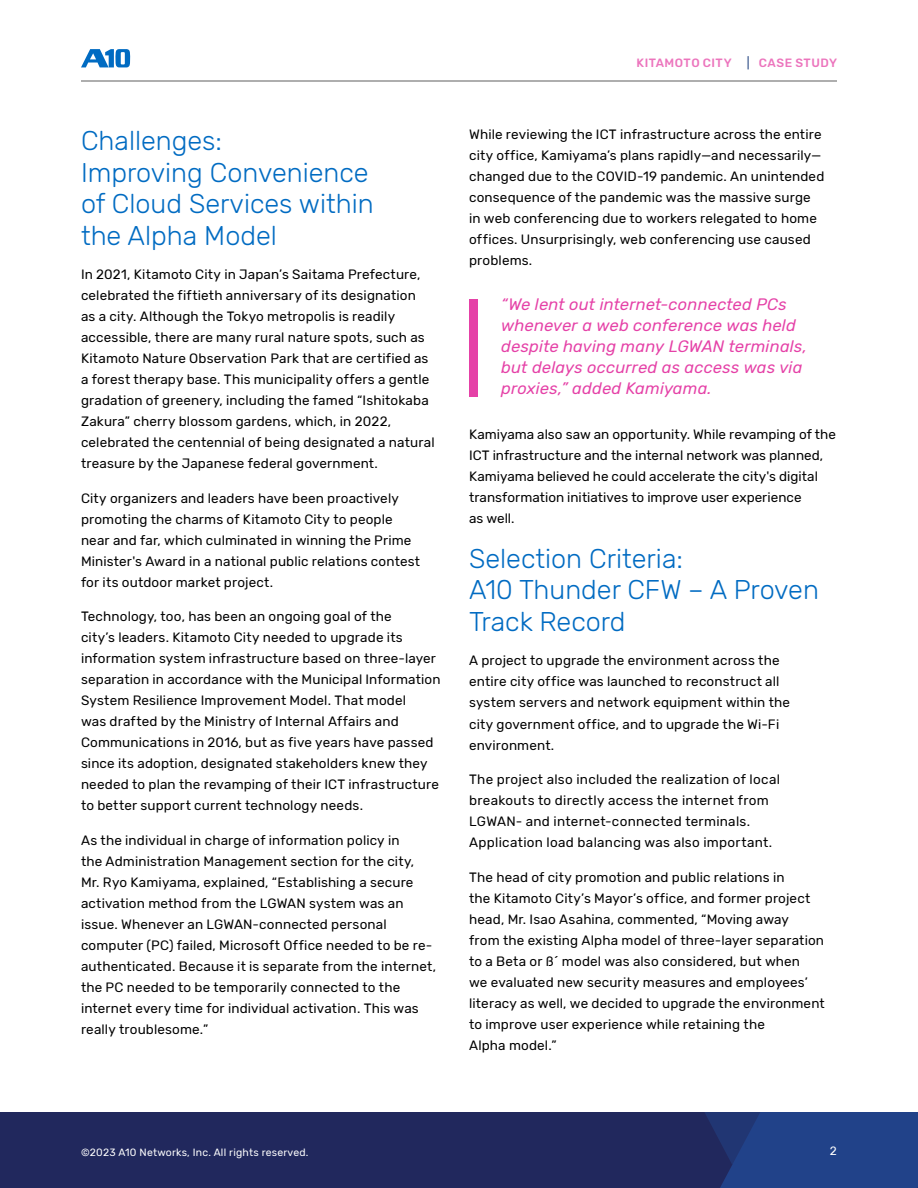
<style>
.page{position:relative;width:918px;height:1188px;background:#fff}
.page>*{position:absolute;margin:0;border:0;box-sizing:border-box;transform-origin:0 0}
.t1{font:300 27px/31.5px "Rubik";color:#006bc2}
.t2{font:italic 16.5px/21px "Rubik";letter-spacing:.01em;color:#e541a7}
.t3{font:13.5px/21px "Rubik";letter-spacing:.01em;color:#000}
.t4{font:500 12px "Rubik";letter-spacing:.04em;color:#ec75bd}
.t5{font:12px "Rubik";color:#fff}
.t6{font:10.5px "Rubik";letter-spacing:.02em;color:#fff}
.s1{color:#506a9a}
</style>
<div class="page">
<hr style="left:81px;top:81px;width:756px;height:1px;background:#5f5f5f">
<svg style="left:81px;top:49px;width:49px;height:18px"></svg>
<div style="left:0;top:1112px;width:918px;height:76px;background:#21285d"></div>
<svg style="left:705px;top:1112px;width:213px;height:76px;background:#213e83"></svg>
<div style="left:469px;top:299px;width:9px;height:98px;background:#e541a7"></div>
<h1 class="t1" style="left:81px;top:126px;width:294px">Challenges:<br>Improving Convenience of Cloud Services within the Alpha Model</h1>
<p class="t3" style="left:81px;top:264px;width:355px">In 2021, Kitamoto City in Japan’s Saitama Prefecture, celebrated the fiftieth anniversary of its designation<br>as a city. Although the Tokyo metropolis is readily accessible, there are many rural nature spots, such as Kitamoto Nature Observation Park that are certified as a forest therapy base. This municipality offers a gentle gradation of greenery, including the famed “Ishitokaba Zakura” cherry blossom gardens, which, in 2022, celebrated the centennial of being designated a natural treasure by the Japanese federal government.</p>
<p class="t3" style="left:81px;top:488px;width:341px">City organizers and leaders have been proactively promoting the charms of Kitamoto City to people near and far, which culminated in winning the Prime Minister's Award in a national public relations contest for its outdoor market project.</p>
<p class="t3" style="left:81px;top:606px;width:361px">Technology, too, has been an ongoing goal of the<br>city’s leaders. Kitamoto City needed to upgrade its information system infrastructure based on three-layer separation in accordance with the Municipal Information System Resilience Improvement Model. That model<br>was drafted by the Ministry of Internal Affairs and Communications in 2016, but as five years have passed since its adoption, designated stakeholders knew they needed to plan the revamping of their ICT infrastructure to better support current technology needs.</p>
<p class="t3" style="left:81px;top:830px;width:357px">As the individual in charge of information policy in<br>the Administration Management section for the city, Mr. Ryo Kamiyama, explained, “Establishing a secure activation method from the LGWAN system was an issue. Whenever an LGWAN-connected personal computer (PC) failed, Microsoft Office needed to be re&shy;authenticated. Because it is separate from the internet, the PC needed to be temporarily connected to the internet every time for individual activation. This was really troublesome.”</p>
<p class="t4" style="left:637px;top:56px;width:97px">KITAMOTO CITY</p>
<p class="t4" style="left:747px;top:56px;width:92px"><span class="s1">|</span> CASE STUDY</p>
<p class="t3" style="left:469px;top:124px;width:357px">While reviewing the ICT infrastructure across the entire city office, Kamiyama’s plans rapidly—and necessarily— changed due to the COVID-19 pandemic. An unintended consequence of the pandemic was the massive surge in web conferencing due to workers relegated to home offices. Unsurprisingly, web conferencing use caused problems.</p>
<p class="t2" style="left:501px;top:295px;width:307px">“We lent out internet-connected PCs whenever a web conference was held despite having many LGWAN terminals, but delays occurred as access was via proxies,” added Kamiyama.</p>
<p class="t3" style="left:469px;top:424px;width:368px">Kamiyama also saw an opportunity. While revamping of the ICT infrastructure and the internal network was planned, Kamiyama believed he could accelerate the city's digital transformation initiatives to improve user experience<br>as well.</p>
<h1 class="t1" style="left:469px;top:544px;width:351px">Selection Criteria:<br>A10 Thunder CFW – A Proven<br>Track Record</h1>
<p class="t3" style="left:469px;top:651px;width:322px">A project to upgrade the environment across the entire city office was launched to reconstruct all system servers and network equipment within the city government office, and to upgrade the Wi-Fi environment.</p>
<p class="t3" style="left:469px;top:769px;width:312px">The project also included the realization of local breakouts to directly access the internet from LGWAN- and internet-connected terminals.<br>Application load balancing was also important.</p>
<p class="t3" style="left:469px;top:867px;width:357px">The head of city promotion and public relations in<br>the Kitamoto City’s Mayor’s office, and former project head, Mr. Isao Asahina, commented, “Moving away<br>from the existing Alpha model of three-layer separation to a Beta or ß´ model was also considered, but when<br>we evaluated new security measures and employees’ literacy as well, we decided to upgrade the environment to improve user experience while retaining the<br>Alpha model.”</p>
<p class="t6" style="left:81px;top:1146px;width:229px">©️2023 A10 Networks, Inc. All rights reserved.</p>
<p class="t5" style="left:830px;top:1144px;width:9px">2</p>
</div>
